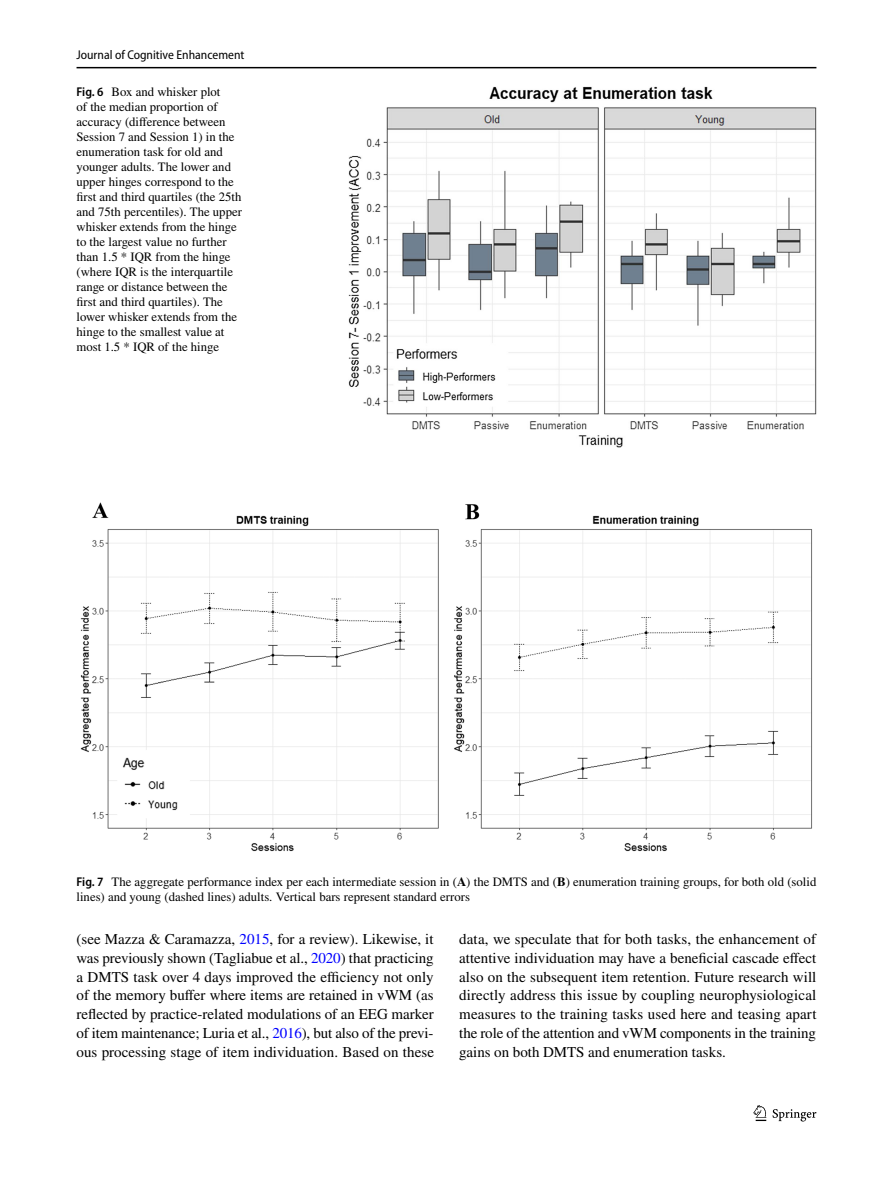
<style>
.page{position:relative;width:893px;height:1187px;background:#fff}
.page>*{position:absolute;margin:0;border:0;box-sizing:border-box;transform-origin:0 0}
.t1{font:15px/18.8px "STIX";color:#000;text-align:justify}
.t2{font:12.75px/15px "STIX";color:#000}
.t3{font:semi-condensed 12.75px "Myriad Pro";color:#000}
.s1{font-family:"Myriad Pro";font-weight:600;font-stretch:semi-condensed}
.s2{font-weight:700}
.s3{color:#00f}
</style>
<div class="page">
<hr style="left:77px;top:67px;width:739px;height:1px;background:#000">
<svg style="left:753px;top:1105px;width:13px;height:15px"></svg>
<svg style="left:773px;top:1109px;width:43px;height:12px"></svg>
<img style="left:349px;top:87px;width:467px;height:361px">
<img style="left:81px;top:502px;width:731px;height:349px">
<p class="t3" style="left:77px;top:48px;width:169px">Journal of Cognitive Enhancement</p>
<p class="t2" style="left:77px;top:85px;width:167px"><span class="s1">Fig. 6</span> Box and whisker plot<br>of the median proportion of accuracy (difference between<br>Session 7 and Session 1) in the enumeration task for old and younger adults. The lower and upper hinges correspond to the first and third quartiles (the 25th and 75th percentiles). The upper whisker extends from the hinge to the largest value no further than 1.5 * IQR from the hinge (where IQR is the interquartile range or distance between the first and third quartiles). The lower whisker extends from the hinge to the smallest value at most 1.5 * IQR of the hinge</p>
<p class="t2" style="left:77px;top:875px;width:741px"><span class="s1">Fig. 7</span> The aggregate performance index per each intermediate session in (<span class="s2">A</span>) the DMTS and (<span class="s2">B</span>) enumeration training groups, for both old (solid lines) and young (dashed lines) adults. Vertical bars represent standard errors</p>
<p class="t1" style="left:77px;top:930px;width:359px">(see Mazza &amp; Caramazza, <span class="s3">2015</span>, for a review). Likewise, it was previously shown (Tagliabue et al., <span class="s3">2020</span>) that practicing a DMTS task over 4 days improved the efficiency not only of the memory buffer where items are retained in vWM (as reflected by practice-related modulations of an EEG marker of item maintenance; Luria et al., <span class="s3">2016</span>), but also of the previ&shy;ous processing stage of item individuation. Based on these</p>
<p class="t1" style="left:459px;top:930px;width:359px">data, we speculate that for both tasks, the enhancement of attentive individuation may have a beneficial cascade effect also on the subsequent item retention. Future research will directly address this issue by coupling neurophysiological measures to the training tasks used here and teasing apart the role of the attention and vWM components in the training gains on both DMTS and enumeration tasks.</p>
</div>
